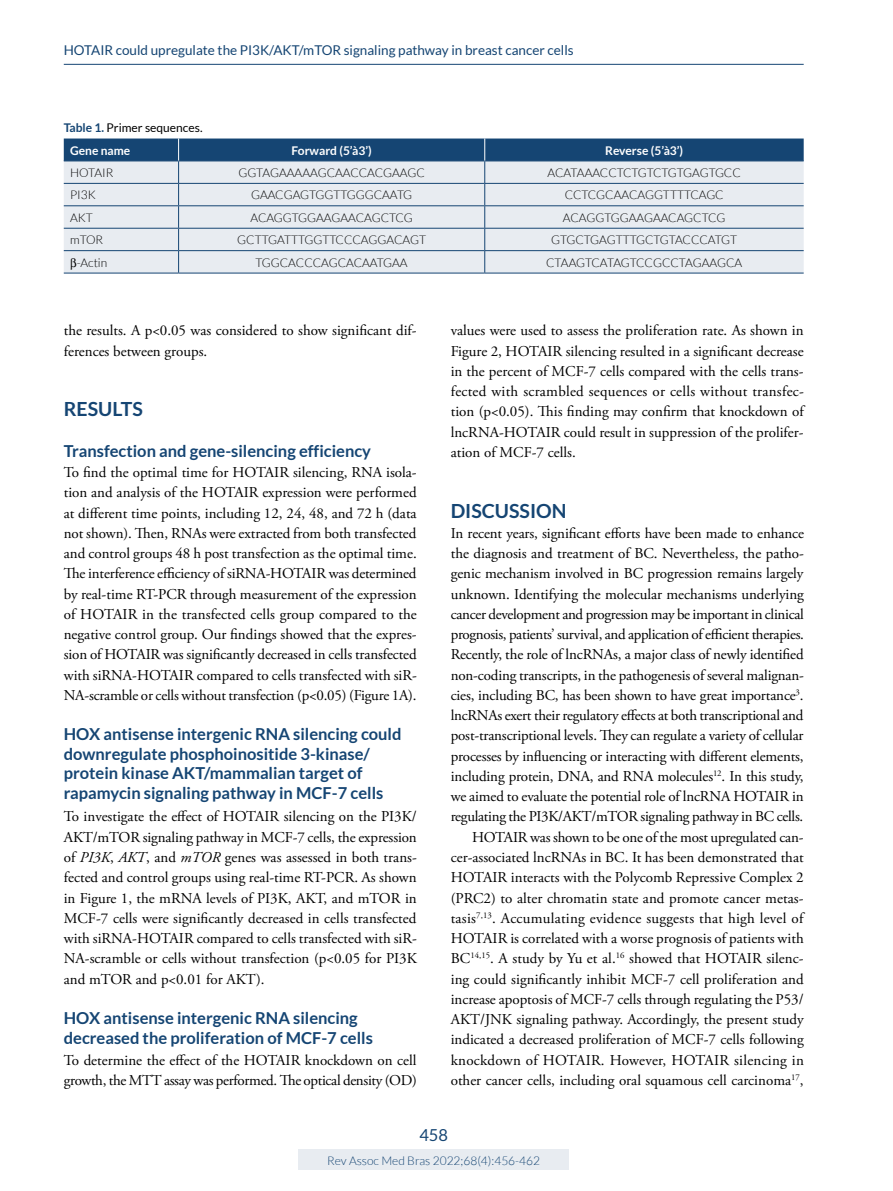
<style>
.page{position:relative;width:893px;height:1191px;background:#fff}
.page>*{position:absolute;margin:0;border:0;box-sizing:border-box;transform-origin:0 0}
.t1{font:700 19.5px "Lato";color:#154573}
.t2{font:700 16.5px/19.5px "Lato";color:#154573}
.t3{font:16.5px "Lato";color:#154573}
.t4{font:15px/20.2px "Adobe Garamond Pro";letter-spacing:-.005em;color:#000;text-align:justify}
.t5{font:13.5px "Lato";color:#154573}
.t6{font:300 12px "Lato";color:#000}
.t7{font:300 12px "Lato";color:#154573}
.t8{font:12px/22.4px "Lato";color:#000}
.t9{font:700 12px "Lato";color:#fff}
.s1{font-weight:700;color:#154573}
.s2{font-weight:700;color:#fff}
.s3{font-style:italic}
</style>
<div class="page">
<hr style="left:64px;top:64px;width:740px;height:1px;background:#154573">
<div style="left:299px;top:1149px;width:270px;height:21px;background:#e8ecf1"></div>
<hr style="left:64px;top:273px;width:115px;height:1px;background:#154573">
<hr style="left:179px;top:273px;width:306px;height:1px;background:#154573">
<hr style="left:485px;top:273px;width:319px;height:1px;background:#154573">
<svg style="left:64px;top:138px;width:740px;height:135px;background:#bcc9d7"></svg>
<p class="t5" style="left:64px;top:43px;width:511px">HOTAIR could upregulate the PI3K/AKT/mTOR signaling pathway in breast cancer cells</p>
<p class="t8" style="left:70px;top:117px;width:134px;text-indent:-6px"><span class="s1">Table 1.</span> Primer sequences.<br><span class="s2">Gene name</span></p>
<p class="t9" style="left:291px;top:143px;width:82px">Forward (5’à3’)</p>
<p class="t9" style="left:605px;top:143px;width:79px">Reverse (5’à3’)</p>
<p class="t6" style="left:70px;top:166px;width:45px">HOTAIR</p>
<p class="t6" style="left:238px;top:166px;width:188px">GGTAGAAAAAGCAACCACGAAGC</p>
<p class="t6" style="left:548px;top:166px;width:195px">ACATAAACCTCTGTCTGTGAGTGCC</p>
<p class="t6" style="left:70px;top:189px;width:27px">PI3K</p>
<p class="t6" style="left:251px;top:189px;width:163px">GAACGAGTGGTTGGGCAATG</p>
<p class="t6" style="left:565px;top:189px;width:161px">CCTCGCAACAGGTTTTCAGC</p>
<p class="t6" style="left:70px;top:211px;width:24px">AKT</p>
<p class="t6" style="left:250px;top:211px;width:164px">ACAGGTGGAAGAACAGCTCG</p>
<p class="t6" style="left:563px;top:211px;width:164px">ACAGGTGGAAGAACAGCTCG</p>
<p class="t6" style="left:70px;top:233px;width:34px">mTOR</p>
<p class="t6" style="left:237px;top:233px;width:190px">GCTTGATTTGGTTCCCAGGACAGT</p>
<p class="t6" style="left:551px;top:233px;width:188px">GTGCTGAGTTTGCTGTACCCATGT</p>
<p class="t6" style="left:77px;top:256px;width:32px">-Actin</p>
<p class="t6" style="left:256px;top:256px;width:154px">TGGCACCCAGCACAATGAA</p>
<p class="t6" style="left:546px;top:256px;width:198px">CTAAGTCATAGTCCGCCTAGAAGCA</p>
<p class="t4" style="left:64px;top:321px;width:354px">the results. A p&lt;0.05 was considered to show significant dif&shy;ferences between groups.</p>
<h1 class="t1" style="left:64px;top:398px;width:81px">RESULTS</h1>
<p class="t2" style="left:64px;top:441px;width:309px">Transfection and gene-silencing efficiency</p>
<p class="t4" style="left:64px;top:463px;width:355px">To find the optimal time for HOTAIR silencing, RNA isola&shy;tion and analysis of the HOTAIR expression were performed at different time points, including 12, 24, 48, and 72 h (data not shown). Then, RNAs were extracted from both transfected and control groups 48 h post transfection as the optimal time.<br>The interference efficiency of siRNA-HOTAIR was determined by real-time RT-PCR through measurement of the expression of HOTAIR in the transfected cells group compared to the negative control group. Our findings showed that the expres&shy;sion of HOTAIR was significantly decreased in cells transfected with siRNA-HOTAIR compared to cells transfected with siR-NA-scramble or cells without transfection (p&lt;0.05) (Figure 1A).</p>
<p class="t2" style="left:64px;top:724px;width:339px">HOX antisense intergenic RNA silencing could downregulate phosphoinositide 3-kinase/ protein kinase AKT/mammalian target of rapamycin signaling pathway in MCF-7 cells</p>
<p class="t4" style="left:64px;top:807px;width:355px">To investigate the effect of HOTAIR silencing on the PI3K/ AKT/mTOR signaling pathway in MCF-7 cells, the expression of <span class="s3">PI3K</span>, <span class="s3">AKT</span>, and <span class="s3">mTOR</span> genes was assessed in both trans&shy;fected and control groups using real-time RT-PCR. As shown in Figure 1, the mRNA levels of PI3K, AKT, and mTOR in MCF-7 cells were significantly decreased in cells transfected with siRNA-HOTAIR compared to cells transfected with siR-NA-scramble or cells without transfection (p&lt;0.05 for PI3K and mTOR and p&lt;0.01 for AKT).</p>
<p class="t2" style="left:64px;top:1008px;width:311px">HOX antisense intergenic RNA silencing decreased the proliferation of MCF-7 cells</p>
<p class="t4" style="left:64px;top:1050px;width:355px">To determine the effect of the HOTAIR knockdown on cell growth, the MTT assay was performed. The optical density (OD)</p>
<p class="t4" style="left:451px;top:321px;width:355px">values were used to assess the proliferation rate. As shown in Figure 2, HOTAIR silencing resulted in a significant decrease in the percent of MCF-7 cells compared with the cells trans&shy;fected with scrambled sequences or cells without transfec&shy;tion (p&lt;0.05). This finding may confirm that knockdown of lncRNA-HOTAIR could result in suppression of the prolifer&shy;ation of MCF-7 cells.</p>
<h1 class="t1" style="left:451px;top:499px;width:117px">DISCUSSION</h1>
<p class="t4" style="left:451px;top:523px;width:355px;text-align:right">In recent years, significant efforts have been made to enhance the diagnosis and treatment of BC. Nevertheless, the patho&shy;genic mechanism involved in BC progression remains largely unknown. Identifying the molecular mechanisms underlying cancer development and progression may be important in clinical prognosis, patients’ survival, and application of efficient therapies.<br>Recently, the role of lncRNAs, a major class of newly identified non-coding transcripts, in the pathogenesis of several malignan&shy;cies, including BC, has been shown to have great importance<sup>3</sup>. lncRNAs exert their regulatory effects at both transcriptional and post-transcriptional levels. They can regulate a variety of cellular processes by influencing or interacting with different elements, including protein, DNA, and RNA molecules<sup>12</sup>. In this study, we aimed to evaluate the potential role of lncRNA HOTAIR in regulating the PI3K/AKT/mTOR signaling pathway in BC cells.<br>HOTAIR was shown to be one of the most upregulated can&shy;cer-associated lncRNAs in BC. It has been demonstrated that HOTAIR interacts with the Polycomb Repressive Complex 2 (PRC2) to alter chromatin state and promote cancer metas&shy;tasis<sup>7,13</sup>. Accumulating evidence suggests that high level of HOTAIR is correlated with a worse prognosis of patients with BC<sup>14,15</sup>. A study by Yu et al.<sup>16</sup> showed that HOTAIR silenc&shy;ing could significantly inhibit MCF-7 cell proliferation and increase apoptosis of MCF-7 cells through regulating the P53/ AKT/JNK signaling pathway. Accordingly, the present study indicated a decreased proliferation of MCF-7 cells following knockdown of HOTAIR. However, HOTAIR silencing in other cancer cells, including oral squamous cell carcinoma<sup>17</sup>,</p>
<p class="t3" style="left:419px;top:1126px;width:30px">458</p>
<p class="t7" style="left:327px;top:1154px;width:214px">Rev Assoc Med Bras 2022;68(4):456-462</p>
</div>
